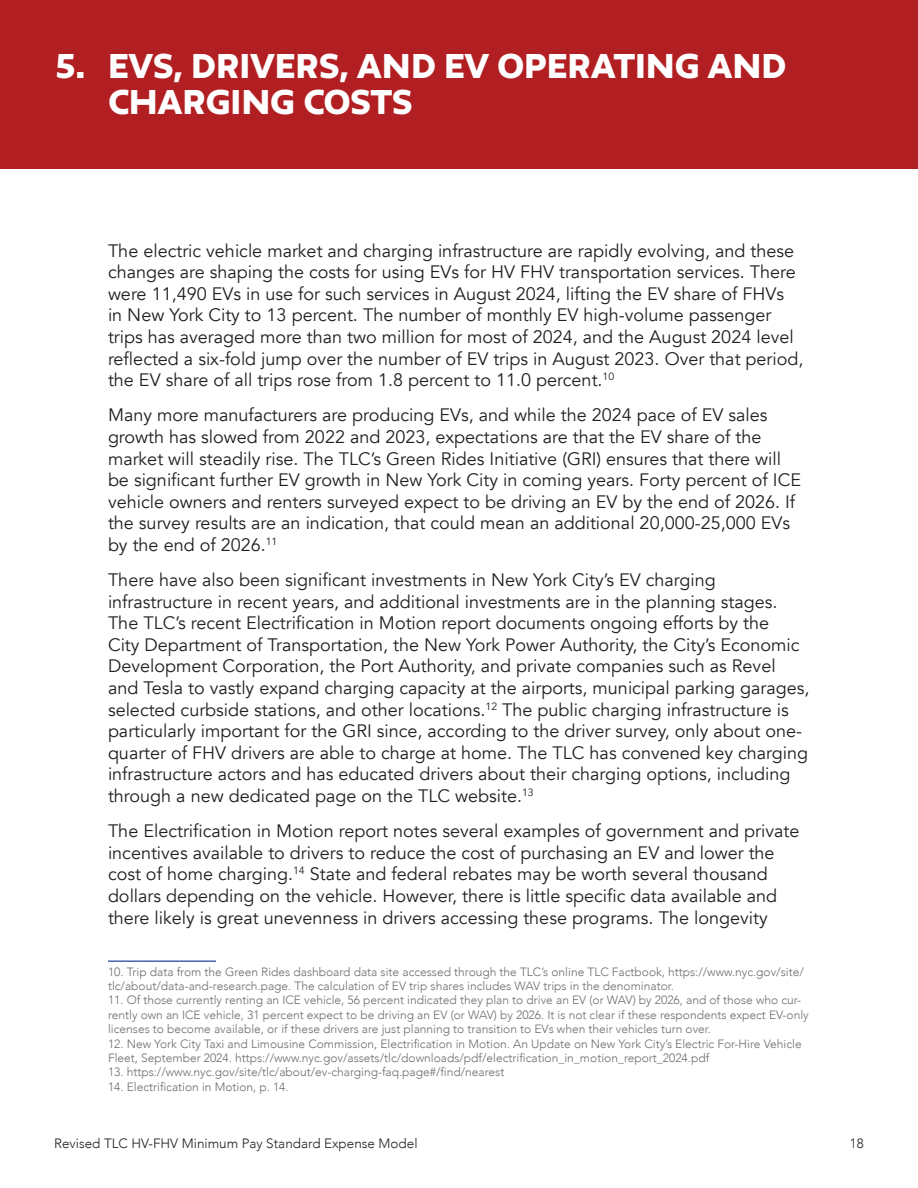
<style>
.page{position:relative;width:918px;height:1188px;background:#fff}
.page>*{position:absolute;margin:0;border:0;box-sizing:border-box;transform-origin:0 0}
.Section_header{font:900 30px/36px "Neue";color:#fff}
.t1{font:18px/21.6px "Avenir";color:#231f20}
.t2{font:300 13.5px "Avenir";color:#231f20}
.Footnote_text{font:300 12px/14.4px "Avenir";color:#6c6d70}
</style>
<div class="page">
<hr style="left:108px;top:960px;width:108px;height:2px;background:#4665ad">
<div style="left:0;top:0;width:918px;height:168px;background:#b21f23"></div>
<p class="Section_header" style="left:56px;top:47px;width:31px">5.</p>
<p class="Section_header" style="left:108px;top:47px;width:680px">EVS, DRIVERS, AND EV OPERATING AND<br>CHARGING COSTS</p>
<p class="t1" style="left:108px;top:240px;width:697px">The electric vehicle market and charging infrastructure are rapidly evolving, and these changes are shaping the costs for using EVs for HV FHV transportation services. There were 11,490 EVs in use for such services in August 2024, lifting the EV share of FHVs<br>in New York City to 13 percent. The number of monthly EV high-volume passenger trips has averaged more than two million for most of 2024, and the August 2024 level reflected a six-fold jump over the number of EV trips in August 2023. Over that period, the EV share of all trips rose from 1.8 percent to 11.0 percent.<sup>10</sup></p>
<p class="t1" style="left:108px;top:405px;width:695px">Many more manufacturers are producing EVs, and while the 2024 pace of EV sales growth has slowed from 2022 and 2023, expectations are that the EV share of the market will steadily rise. The TLC’s Green Rides Initiative (GRI) ensures that there will be significant further EV growth in New York City in coming years. Forty percent of ICE vehicle owners and renters surveyed expect to be driving an EV by the end of 2026. If the survey results are an indication, that could mean an additional 20,000-25,000 EVs by the end of 2026.<sup>11</sup></p>
<p class="t1" style="left:108px;top:569px;width:703px">There have also been significant investments in New York City’s EV charging infrastructure in recent years, and additional investments are in the planning stages.<br>The TLC’s recent Electrification in Motion report documents ongoing efforts by the<br>City Department of Transportation, the New York Power Authority, the City’s Economic Development Corporation, the Port Authority, and private companies such as Revel and Tesla to vastly expand charging capacity at the airports, municipal parking garages, selected curbside stations, and other locations.<sup>12</sup> The public charging infrastructure is particularly important for the GRI since, according to the driver survey, only about one&shy;quarter of FHV drivers are able to charge at home. The TLC has convened key charging infrastructure actors and has educated drivers about their charging options, including through a new dedicated page on the TLC website.<sup>13</sup></p>
<p class="t1" style="left:108px;top:821px;width:693px">The Electrification in Motion report notes several examples of government and private incentives available to drivers to reduce the cost of purchasing an EV and lower the cost of home charging.<sup>14</sup> State and federal rebates may be worth several thousand dollars depending on the vehicle. However, there is little specific data available and there likely is great unevenness in drivers accessing these programs. The longevity</p>
<p class="Footnote_text" style="left:108px;top:964px;width:697px">10. Trip data from the Green Rides dashboard data site accessed through the TLC’s online TLC Factbook, https://www.nyc.gov/site/ tlc/about/data-and-research.page. The calculation of EV trip shares includes WAV trips in the denominator.</p>
<p class="Footnote_text" style="left:108px;top:993px;width:702px">11. Of those currently renting an ICE vehicle, 56 percent indicated they plan to drive an EV (or WAV) by 2026, and of those who cur&shy;rently own an ICE vehicle, 31 percent expect to be driving an EV (or WAV) by 2026. It is not clear if these respondents expect EV-only licenses to become available, or if these drivers are just planning to transition to EVs when their vehicles turn over.</p>
<p class="Footnote_text" style="left:108px;top:1036px;width:695px">12. New York City Taxi and Limousine Commission, Electrification in Motion. An Update on New York City’s Electric For-Hire Vehicle<br>Fleet, September 2024. https://www.nyc.gov/assets/tlc/downloads/pdf/electrification_in_motion_report_2024.pdf</p>
<p class="Footnote_text" style="left:108px;top:1065px;width:398px">13. https://www.nyc.gov/site/tlc/about/ev-charging-faq.page#/find/nearest</p>
<p class="Footnote_text" style="left:108px;top:1079px;width:182px">14. Electrification in Motion, p. 14.</p>
<p class="t2" style="left:54px;top:1135px;width:365px">Revised TLC HV-FHV Minimum Pay Standard Expense Model</p>
<p class="t2" style="left:850px;top:1135px;width:16px">18</p>
</div>
